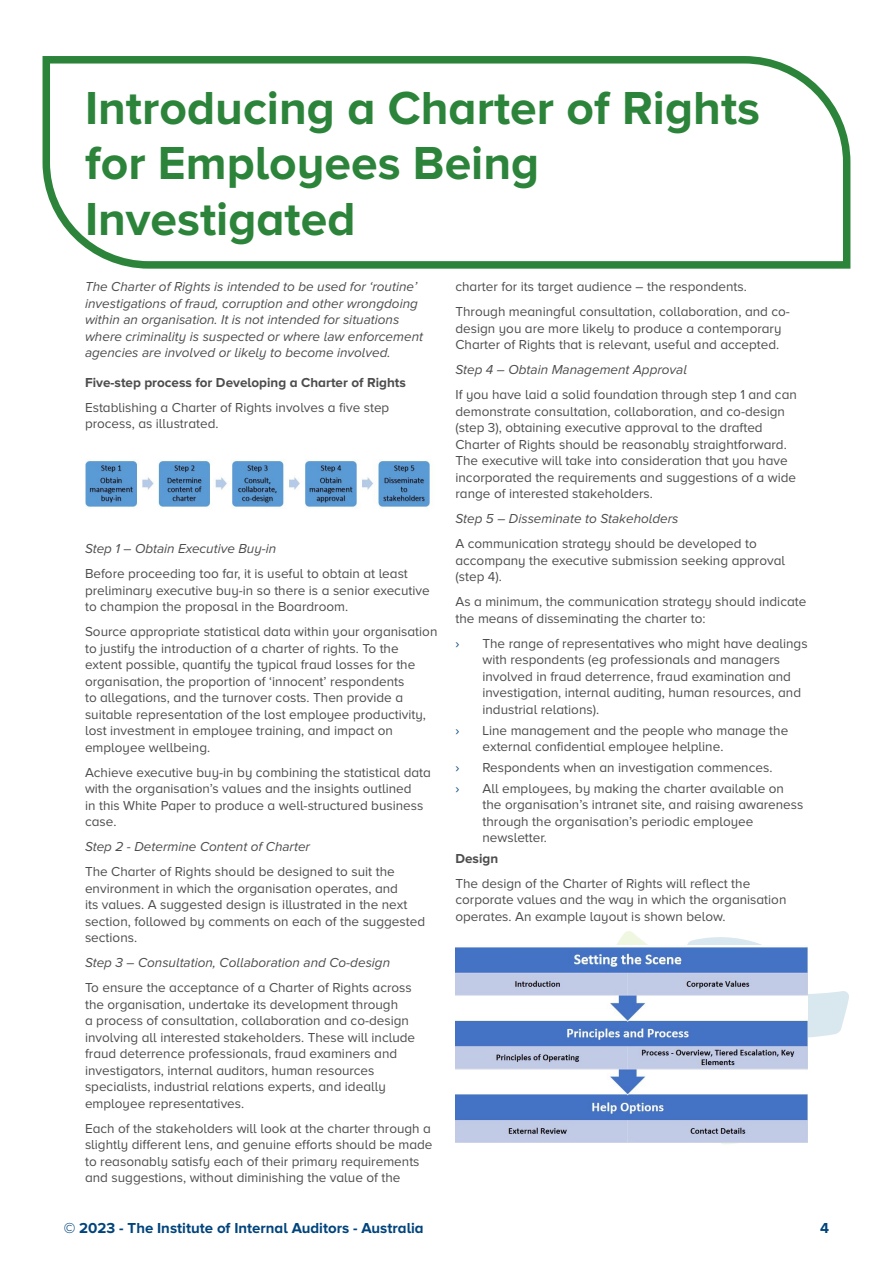
<style>
.page{position:relative;width:893px;height:1263px;background:#fff}
.page>*{position:absolute;margin:0;border:0;box-sizing:border-box;transform-origin:0 0}
.t1{font:700 48px/55.5px "Proxima Nova A";color:#2c843a}
.t2{font:700 15px "Proxima Nova A";color:#00447c}
.t3{font:13.5px/16.5px "Proxima Nova A";color:#4d4d4f}
.t4{font:italic 13.5px/16.5px "Proxima Nova A";color:#4d4d4f}
.t5{font:700 13.5px "Proxima Nova A";color:#4d4d4f}
.t6{font:13.5px "Proxima Nova A";color:#00447c}
</style>
<div class="page">
<svg style="left:616px;top:931px;width:233px;height:213px"></svg>
<svg style="left:42px;top:56px;width:809px;height:213px"></svg>
<img style="left:85px;top:459px;width:345px;height:49px">
<img style="left:455px;top:946px;width:353px;height:197px">
<h1 class="t1" style="left:85px;top:79px;width:677px">Introducing a Charter of Rights for Employees Being<br>Investigated</h1>
<p class="t4" style="left:85px;top:278px;width:340px">The Charter of Rights is intended to be used for ‘routine’ investigations of fraud, corruption and other wrongdoing within an organisation. It is not intended for situations where criminality is suspected or where law enforcement agencies are involved or likely to become involved.</p>
<p class="t5" style="left:85px;top:374px;width:322px">Five-step process for Developing a Charter of Rights</p>
<p class="t3" style="left:85px;top:399px;width:306px">Establishing a Charter of Rights involves a five step process, as illustrated.</p>
<p class="t3" style="left:455px;top:274px;width:336px;line-height:25px">charter for its target audience – the respondents.<br>Through meaningful consultation, collaboration, and co-</p>
<p class="t3" style="left:455px;top:320px;width:327px">design you are more likely to produce a contemporary<br>Charter of Rights that is relevant, useful and accepted.</p>
<p class="t4" style="left:455px;top:361px;width:233px">Step 4 – Obtain Management Approval</p>
<p class="t3" style="left:455px;top:386px;width:343px">If you have laid a solid foundation through step 1 and can demonstrate consultation, collaboration, and co-design (step 3), obtaining executive approval to the drafted Charter of Rights should be reasonably straightforward.<br>The executive will take into consideration that you have incorporated the requirements and suggestions of a wide range of interested stakeholders.</p>
<p class="t4" style="left:455px;top:510px;width:225px">Step 5 – Disseminate to Stakeholders</p>
<p class="t3" style="left:455px;top:535px;width:331px">A communication strategy should be developed to accompany the executive submission seeking approval (step 4).</p>
<p class="t3" style="left:455px;top:593px;width:352px">As a minimum, the communication strategy should indicate the means of disseminating the charter to:</p>
<p class="t6" style="left:455px;top:636px;width:5px">›</p>
<p class="t3" style="left:482px;top:635px;width:327px">The range of representatives who might have dealings with respondents (eg professionals and managers involved in fraud deterrence, fraud examination and investigation, internal auditing, human resources, and industrial relations).</p>
<p class="t6" style="left:455px;top:722px;width:5px">›</p>
<p class="t3" style="left:482px;top:722px;width:307px">Line management and the people who manage the external confidential employee helpline.</p>
<p class="t6" style="left:455px;top:760px;width:5px">›</p>
<p class="t3" style="left:482px;top:759px;width:291px">Respondents when an investigation commences.</p>
<p class="t6" style="left:455px;top:780px;width:5px">›</p>
<p class="t3" style="left:482px;top:780px;width:322px">All employees, by making the charter available on the organisation’s intranet site, and raising awareness through the organisation’s periodic employee newsletter.</p>
<p class="t5" style="left:455px;top:850px;width:44px">Design</p>
<p class="t3" style="left:455px;top:875px;width:332px">The design of the Charter of Rights will reflect the corporate values and the way in which the organisation operates. An example layout is shown below.</p>
<p class="t4" style="left:85px;top:540px;width:193px">Step 1 – Obtain Executive Buy-in</p>
<p class="t3" style="left:85px;top:565px;width:346px">Before proceeding too far, it is useful to obtain at least preliminary executive buy-in so there is a senior executive to champion the proposal in the Boardroom.</p>
<p class="t3" style="left:85px;top:623px;width:354px">Source appropriate statistical data within your organisation to justify the introduction of a charter of rights. To the extent possible, quantify the typical fraud losses for the organisation, the proportion of ‘innocent’ respondents<br>to allegations, and the turnover costs. Then provide a suitable representation of the lost employee productivity, lost investment in employee training, and impact on employee wellbeing.</p>
<p class="t3" style="left:85px;top:764px;width:347px">Achieve executive buy-in by combining the statistical data with the organisation’s values and the insights outlined<br>in this White Paper to produce a well-structured business case.</p>
<p class="t4" style="left:85px;top:838px;width:227px">Step 2 - Determine Content of Charter</p>
<p class="t3" style="left:85px;top:863px;width:342px">The Charter of Rights should be designed to suit the environment in which the organisation operates, and<br>its values. A suggested design is illustrated in the next section, followed by comments on each of the suggested sections.</p>
<p class="t4" style="left:85px;top:954px;width:307px">Step 3 – Consultation, Collaboration and Co-design</p>
<p class="t3" style="left:85px;top:979px;width:332px">To ensure the acceptance of a Charter of Rights across the organisation, undertake its development through<br>a process of consultation, collaboration and co-design involving all interested stakeholders. These will include fraud deterrence professionals, fraud examiners and investigators, internal auditors, human resources specialists, industrial relations experts, and ideally employee representatives.</p>
<p class="t3" style="left:85px;top:1120px;width:349px">Each of the stakeholders will look at the charter through a slightly different lens, and genuine efforts should be made to reasonably satisfy each of their primary requirements and suggestions, without diminishing the value of the</p>
<p class="t2" style="left:64px;top:1219px;width:361px">© 2023 - The Institute of Internal Auditors - Australia</p>
<p class="t2" style="left:820px;top:1219px;width:10px">4</p>
</div>
